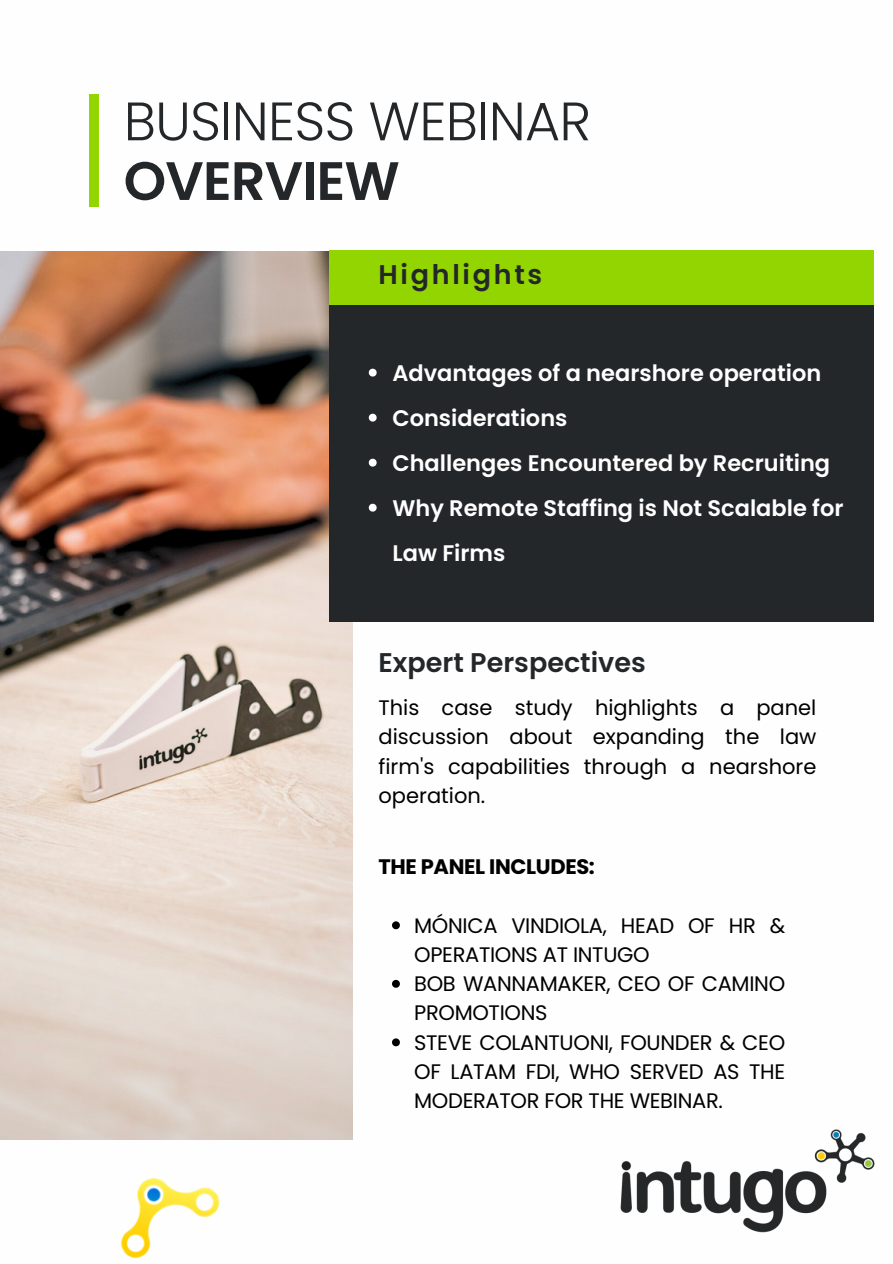
<style>
.page{position:relative;width:893px;height:1264px;background:#fff}
.page>*{position:absolute;margin:0;border:0;box-sizing:border-box;transform-origin:0 0}
.t1{font:300 54px "Poppins";letter-spacing:-.015em;color:#24272a}
.t2{font:600 54px "Poppins";letter-spacing:-.015em;color:#24272a}
.t3{font:600 27px "Poppins";color:#24272a}
.t4{font:600 27px "Poppins";letter-spacing:.1em;color:#24272a}
.t5{font:600 22.5px/45px "Poppins";color:#fff}
.t6{font:21px/29.2px "Poppins";letter-spacing:-.015em;color:#000;text-align:justify}
.t7{font:700 21px "Poppins";letter-spacing:-.015em;color:#000}
</style>
<div class="page">
<div style="left:89px;top:94px;width:9px;height:113px;background:#93d500"></div>
<img style="left:0;top:251px;width:352px;height:888px">
<div style="left:329px;top:305px;width:545px;height:316px;background:#24272a"></div>
<div style="left:329px;top:251px;width:545px;height:54px;background:#93d500"></div>
<img style="left:620px;top:1129px;width:254px;height:104px">
<img style="left:120px;top:1178px;width:100px;height:81px">
<svg style="left:369px;top:369px;width:7px;height:7px"></svg>
<svg style="left:369px;top:414px;width:7px;height:7px"></svg>
<svg style="left:369px;top:459px;width:7px;height:7px"></svg>
<svg style="left:369px;top:504px;width:7px;height:7px"></svg>
<svg style="left:392px;top:921px;width:8px;height:8px"></svg>
<svg style="left:392px;top:979px;width:8px;height:8px"></svg>
<svg style="left:392px;top:1038px;width:8px;height:8px"></svg>
<h1 class="t1" style="left:124px;top:84px;width:469px">BUSINESS WEBINAR</h1>
<h3 class="t2" style="left:124px;top:143px;width:277px">OVERVIEW</h3>
<p class="t4" style="left:378px;top:256px;width:165px">Highlights</p>
<h3 class="t5" style="left:392px;top:351px;width:430px">Advantages of a nearshore operation</h3>
<p class="t5" style="left:392px;top:396px;width:176px">Considerations</p>
<h4 class="t5" style="left:392px;top:441px;width:439px">Challenges Encountered by Recruiting</h4>
<p class="t5" style="left:392px;top:486px;width:452px">Why Remote Staffing is Not Scalable for<br>Law Firms</p>
<p class="t3" style="left:378px;top:643px;width:269px">Expert Perspectives</p>
<p class="t6" style="left:378px;top:693px;width:439px">This case study highlights a panel discussion about expanding the law firm's capabilities through a nearshore operation.</p>
<p class="t7" style="left:378px;top:852px;width:218px">THE PANEL INCLUDES:</p>
<p class="t6" style="left:414px;top:910px;width:372px">MÓNICA VINDIOLA, HEAD OF HR &amp;<br>OPERATIONS AT INTUGO</p>
<p class="t6" style="left:414px;top:969px;width:372px">BOB WANNAMAKER, CEO OF CAMINO<br>PROMOTIONS</p>
<p class="t6" style="left:414px;top:1027px;width:372px">STEVE COLANTUONI, FOUNDER &amp; CEO OF LATAM FDI, WHO SERVED AS THE MODERATOR FOR THE WEBINAR.</p>
</div>
